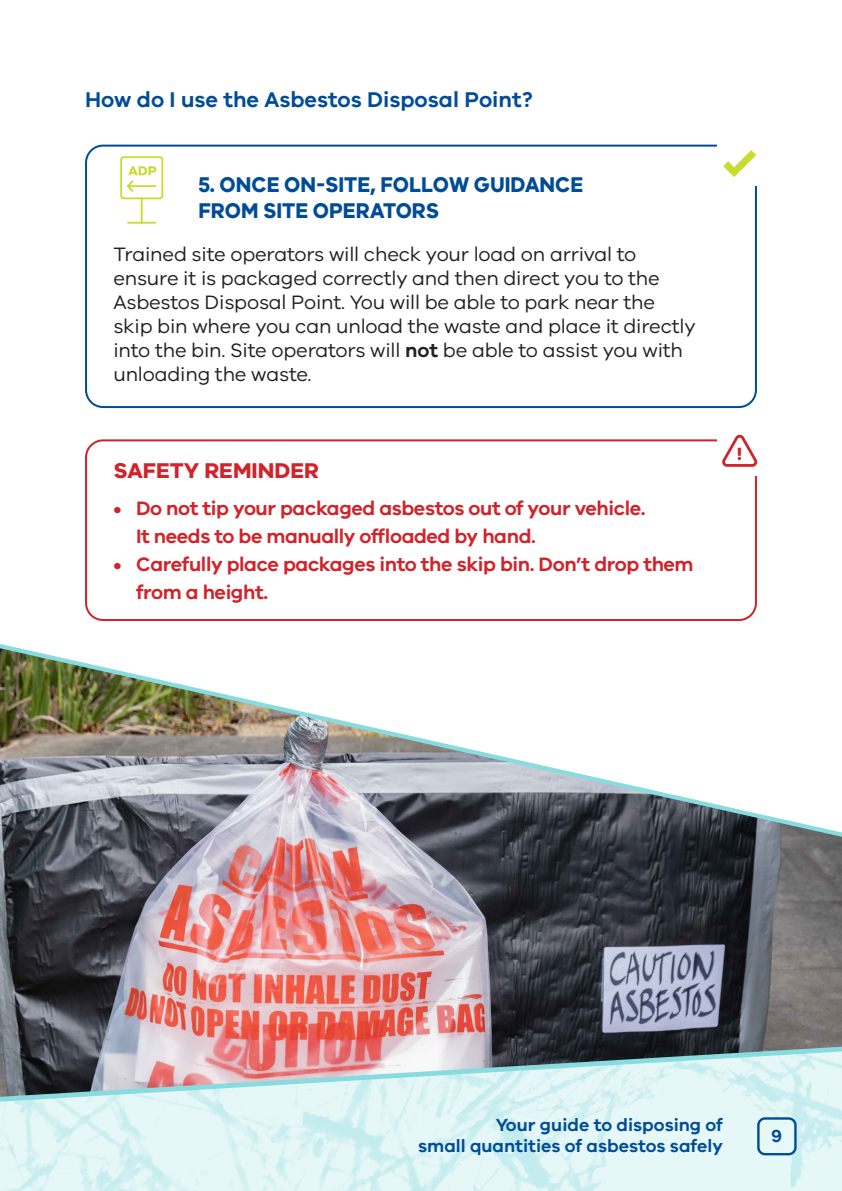
<style>
.page{position:relative;width:842px;height:1191px;background:#fff}
.page>*{position:absolute;margin:0;border:0;box-sizing:border-box;transform-origin:0 0}
.t1{font:700 22px/26.4px "VIC";color:#004c97;scale:.94 1}
.t2{font:600 22px "VIC";color:#004c97}
.t3{font:700 22px "VIC";color:#d1232a}
.body_text{font:20px/24px "VIC";letter-spacing:-.01em;color:#231f20}
.t4{font:600 20px/28px "VIC";letter-spacing:-.02em;color:#d1232a}
.t5{font:700 18.2px "VIC";color:#d1232a}
.t6{font:600 18px/21.2px "VIC";color:#004c97;text-align:right}
.s1{font-weight:600}
.s2{font-size:19px}
</style>
<div class="page">
<img style="left:0;top:855px;width:842px;height:188px">
<img style="left:0;top:644px;width:842px;height:211px">
<div style="left:85px;top:439px;width:672px;height:182px;border:2px solid #d1232a;border-radius:17px"></div>
<div style="left:717px;top:431px;width:45px;height:45px;background:#fff"></div>
<svg style="left:722px;top:434px;width:36px;height:33px"></svg>
<div style="left:85px;top:145px;width:672px;height:263px;border:2px solid #004c97;border-radius:17px"></div>
<div style="left:717px;top:145px;width:40px;height:41px;background:#fff"></div>
<svg style="left:723px;top:150px;width:33px;height:27px"></svg>
<svg style="left:120px;top:156px;width:44px;height:68px"></svg>
<img style="left:0;top:1105px;width:842px;height:86px">
<svg style="left:0;top:1043px;width:842px;height:62px;background:#b7bdc0"></svg>
<div style="left:758px;top:1118px;width:37px;height:36px;background:#e7f8f9;border-radius:7px"></div>
<div style="left:757px;top:1117px;width:40px;height:38px;border:2px solid #004c97;border-radius:7px"></div>
<p class="t2" style="left:85px;top:86px;width:449px">How do I use the Asbestos Disposal Point?</p>
<p class="t1" style="left:198px;top:171px;width:411px">5. ONCE ON-SITE, FOLLOW GUIDANCE<br>FROM SITE OPERATORS</p>
<p class="body_text" style="left:113px;top:242px;width:584px">Trained site operators will check your load on arrival to ensure it is packaged correctly and then direct you to the Asbestos Disposal Point. You will be able to park near the skip bin where you can unload the waste and place it directly into the bin. Site operators will <span class="s1">not</span> be able to assist you with unloading the waste.</p>
<p class="t3" style="left:113px;top:456px;width:207px">SAFETY REMINDER</p>
<p class="t4" style="left:136px;top:494px;width:511px;text-indent:-23px"><span class="s2">•</span> Do not tip your packaged asbestos out of your vehicle.<br>It needs to be manually offloaded by hand.</p>
<p class="t4" style="left:136px;top:550px;width:559px;text-indent:-23px"><span class="s2">•</span> Carefully place packages into the skip bin. Don’t drop them from a height.</p>
<p class="t5" style="left:737px;top:442px;width:7px">!</p>
<p class="t6" style="left:418px;top:1113px;width:306px">Your guide to disposing of<br>small quantities of asbestos safely</p>
<p class="t6" style="left:771px;top:1124px;width:12px">9</p>
</div>
